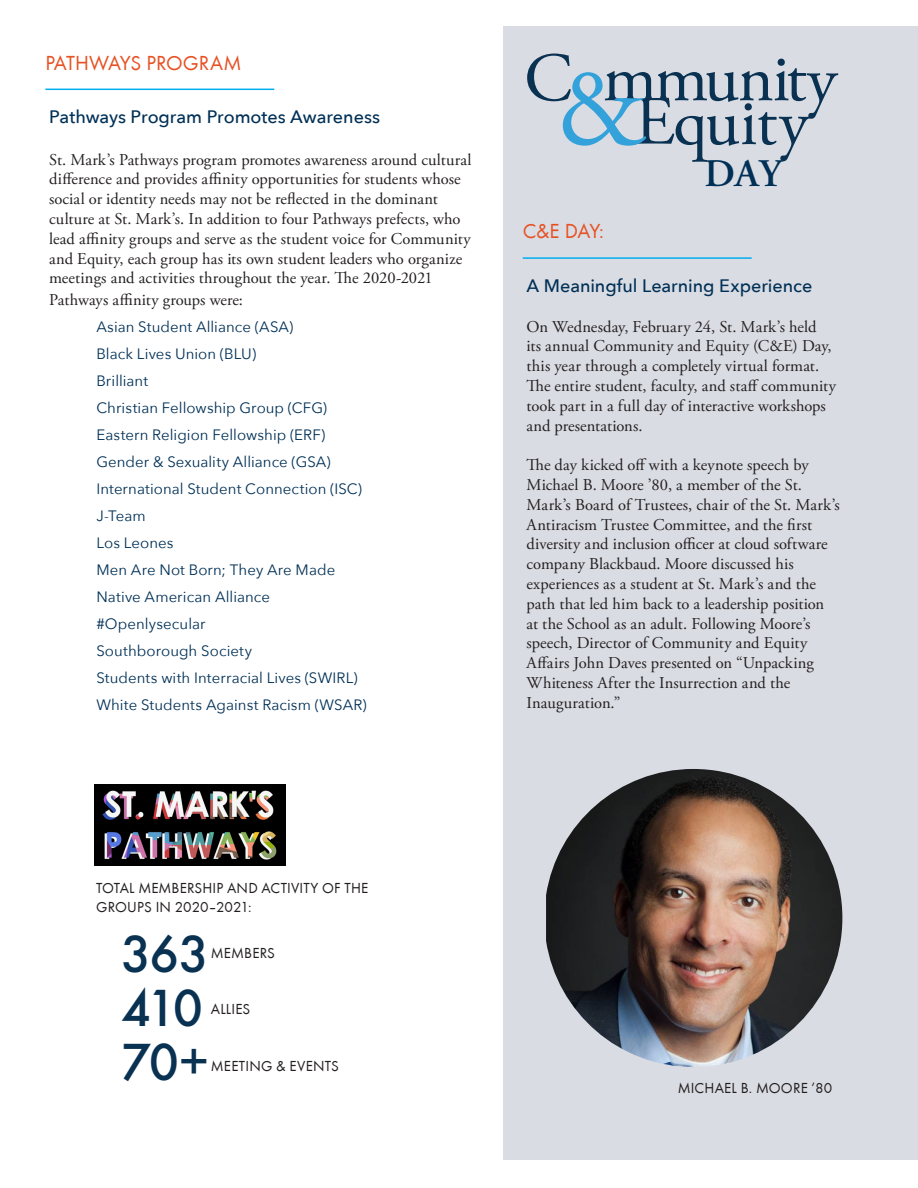
<style>
.page{position:relative;width:918px;height:1188px;background:#fff}
.page>*{position:absolute;margin:0;border:0;box-sizing:border-box;transform-origin:0 0}
.t1{font:500 48px "Futura";letter-spacing:-.04em;color:#093152}
.t2{font:600 39px "Adobe Garamond Pro";color:#003056}
.t3{font:21px "Futura TEE";letter-spacing:-.015em;color:#e65123}
.t4{font:500 18px "Avenir Next";letter-spacing:-.005em;color:#003056}
.t5{font:16.5px/19.8px "Adobe Garamond Pro";letter-spacing:.005em;color:#231f20}
.t6{font:15px "Avenir Next";letter-spacing:.005em;color:#003056}
.t7{font:15px/19.5px "Futura TEE";letter-spacing:.01em;color:#231f20}
</style>
<div class="page">
<hr style="left:45px;top:89px;width:229px;height:1px;background:#00aeef">
<img style="left:94px;top:784px;width:191px;height:82px">
<div style="left:503px;top:26px;width:415px;height:1134px;background:#dadce3"></div>
<hr style="left:523px;top:257px;width:229px;height:2px;background:#00aeef">
<svg style="left:527px;top:54px;width:311px;height:108px"></svg>
<img style="left:546px;top:769px;width:296px;height:298px">
<p class="t3" style="left:45px;top:50px;width:198px">PATHWAYS PROGRAM</p>
<p class="t4" style="left:49px;top:102px;width:333px">Pathways Program Promotes Awareness</p>
<p class="t5" style="left:49px;top:150px;width:424px">St. Mark’s Pathways program promotes awareness around cultural difference and provides affinity opportunities for students whose social or identity needs may not be reflected in the dominant culture at St. Mark’s. In addition to four Pathways prefects, who lead affinity groups and serve as the student voice for Community and Equity, each group has its own student leaders who organize meetings and activities throughout the year. The 2020-2021</p>
<p class="t5" style="left:49px;top:290px;width:195px">Pathways affinity groups were:</p>
<p class="t6" style="left:96px;top:314px;width:199px">Asian Student Alliance (ASA)</p>
<p class="t6" style="left:96px;top:341px;width:161px">Black Lives Union (BLU)</p>
<p class="t6" style="left:96px;top:368px;width:53px">Brilliant</p>
<p class="t6" style="left:96px;top:395px;width:232px">Christian Fellowship Group (CFG)</p>
<p class="t6" style="left:96px;top:422px;width:231px">Eastern Religion Fellowship (ERF)</p>
<p class="t6" style="left:96px;top:449px;width:236px">Gender &amp; Sexuality Alliance (GSA)</p>
<p class="t6" style="left:96px;top:476px;width:267px">International Student Connection (ISC)</p>
<p class="t6" style="left:96px;top:503px;width:51px">J-Team</p>
<p class="t6" style="left:96px;top:530px;width:79px">Los Leones</p>
<p class="t6" style="left:96px;top:557px;width:240px">Men Are Not Born; They Are Made</p>
<p class="t6" style="left:96px;top:584px;width:175px">Native American Alliance</p>
<p class="t6" style="left:96px;top:611px;width:111px">#Openlysecular</p>
<p class="t6" style="left:96px;top:638px;width:157px">Southborough Society</p>
<p class="t6" style="left:96px;top:665px;width:263px">Students with Interracial Lives (SWIRL)</p>
<p class="t6" style="left:96px;top:692px;width:272px">White Students Against Racism (WSAR)</p>
<p class="t3" style="left:523px;top:219px;width:83px">C&amp;E DAY:</p>
<p class="t2" style="left:705px;top:151px;width:79px">DAY</p>
<p class="t4" style="left:526px;top:270px;width:287px">A Meaningful Learning Experience</p>
<p class="t5" style="left:526px;top:317px;width:311px">On Wednesday, February 24, St. Mark’s held<br>its annual Community and Equity (C&amp;E) Day, this year through a completely virtual format.<br>The entire student, faculty, and staff community took part in a full day of interactive workshops and presentations.</p>
<p class="t5" style="left:526px;top:456px;width:315px">The day kicked off with a keynote speech by Michael B. Moore ’80, a member of the St.<br>Mark’s Board of Trustees, chair of the St. Mark’s Antiracism Trustee Committee, and the first diversity and inclusion officer at cloud software company Blackbaud. Moore discussed his experiences as a student at St. Mark’s and the path that led him back to a leadership position at the School as an adult. Following Moore’s speech, Director of Community and Equity Affairs John Daves presented on “Unpacking Whiteness After the Insurrection and the Inauguration.”</p>
<p class="t7" style="left:96px;top:878px;width:274px">TOTAL MEMBERSHIP AND ACTIVITY OF THE<br>GROUPS IN 2020–2021:</p>
<p class="t7" style="left:211px;top:943px;width:65px">MEMBERS</p>
<p class="t1" style="left:121px;top:921px;width:89px">363</p>
<p class="t1" style="left:121px;top:975px;width:83px">410</p>
<p class="t1" style="left:121px;top:1029px;width:89px">70+</p>
<p class="t7" style="left:211px;top:999px;width:41px">ALLIES</p>
<p class="t7" style="left:211px;top:1056px;width:129px">MEETING &amp; EVENTS</p>
<p class="t7" style="left:678px;top:1079px;width:156px">MICHAEL B. MOORE ’80</p>
</div>
